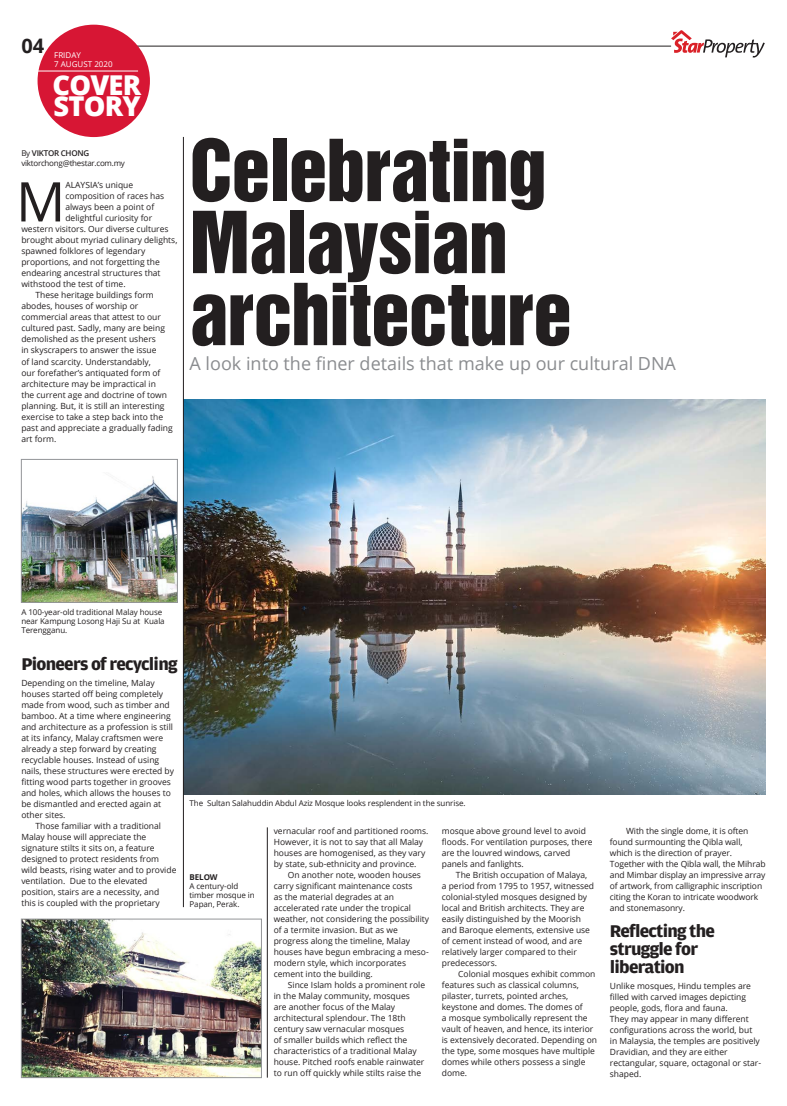
<style>
.page{position:relative;width:787px;height:1106px;background:#fff}
.page>*{position:absolute;margin:0;border:0;box-sizing:border-box;transform-origin:0 0}
.HD-62-HelveticaInser{font:78px/72px "Helvetica Inserat";letter-spacing:-.015em;color:#231f20}
.t1{font:54.7px "Open Sans";color:#231f20}
.t2{font:800 27.3px/21px "Open Sans";letter-spacing:-.03em;color:#fff}
.t3{font:700 20px "Open Sans";color:#231f20}
.BT-10_5-Left-AdobeGa{font:700 18px/18px "Amplitude";letter-spacing:-.04em;color:#231f20;scale:1.05 1}
.SF-OpenSansRegular20{font:18px "Open Sans";color:#8a8c8f}
.t4{font:8.5px/11px "Open Sans";color:#231f20}
.t5{font:8px/9px "Open Sans";letter-spacing:-.01em;color:#231f20}
.t6{font:8px "Open Sans";letter-spacing:-.03em;color:#231f20}
.t7{font:8px "Open Sans";color:#fff}
.t8{font:600 8px "Open Sans";letter-spacing:-.03em;color:#231f20}
.t9{font:700 8px "Open Sans";letter-spacing:-.01em;color:#231f20}
.s1{font-weight:400}
</style>
<div class="page">
<hr style="left:128px;top:46px;width:543px;height:1px;background:#231f20">
<svg style="left:671px;top:30px;width:94px;height:28px"></svg>
<div style="left:38px;top:25px;width:112px;height:112px;background:#d71634;border-radius:50%"></div>
<hr style="left:38px;top:71px;width:100px;height:1px;background:#fff">
<img style="left:23px;top:476px;width:152px;height:124px">
<div style="left:21px;top:459px;width:156px;height:143px;border:1px solid #939598"></div>
<img style="left:23px;top:921px;width:236px;height:154px">
<div style="left:21px;top:919px;width:240px;height:158px;border:1px solid #939598"></div>
<img style="left:184px;top:400px;width:581px;height:394px">
<hr style="left:267px;top:827px;width:1px;height:250px;background:#231f20">
<hr style="left:183px;top:137px;width:1px;height:770px;background:#231f20">
<p class="t3" style="left:21px;top:32px;width:24px">04</p>
<p class="t7" style="left:54px;top:50px;width:28px">FRIDAY</p>
<p class="t7" style="left:54px;top:59px;width:60px">7 AUGUST 2020</p>
<p class="t2" style="left:53px;top:73px;width:90px">COVER<br>STORY</p>
<p class="t8" style="left:21px;top:148px;width:69px"><span class="s1">By</span> VIKTOR CHONG</p>
<p class="t6" style="left:21px;top:158px;width:105px">viktorchong@thestar.com.my</p>
<p class="t1" style="left:16px;top:164px;width:51px">M</p>
<p class="t4" style="left:65px;top:180px;width:69px">ALAYSIA’s unique</p>
<p class="t4" style="left:65px;top:191px;width:100px">composition of races has</p>
<p class="t4" style="left:65px;top:202px;width:90px">always been a point of</p>
<p class="t4" style="left:65px;top:213px;width:88px">delightful curiosity for</p>
<p class="t4" style="left:21px;top:224px;width:149px">western visitors. Our diverse cultures</p>
<p class="t4" style="left:21px;top:235px;width:158px">brought about myriad culinary delights,</p>
<p class="t4" style="left:21px;top:246px;width:125px">spawned folklores of legendary</p>
<p class="t4" style="left:21px;top:257px;width:140px">proportions, and not forgetting the</p>
<p class="t4" style="left:21px;top:268px;width:141px">endearing ancestral structures that</p>
<p class="t4" style="left:21px;top:279px;width:106px">withstood the test of time.</p>
<p class="t4" style="left:21px;top:290px;width:153px;text-indent:14px">These heritage buildings form abodes, houses of worship or commercial areas that attest to our cultured past. Sadly, many are being demolished as the present ushers<br>in skyscrapers to answer the issue<br>of land scarcity. Understandably,<br>our forefather’s antiquated form of architecture may be impractical in<br>the current age and doctrine of town planning. But, it is still an interesting exercise to take a step back into the past and appreciate a gradually fading art form.</p>
<p class="HD-62-HelveticaInser" style="left:189px;top:136px;width:384px">Celebrating<br>Malaysian architecture</p>
<p class="SF-OpenSansRegular20" style="left:189px;top:351px;width:488px">A look into the finer details that make up our cultural DNA</p>
<p class="t5" style="left:21px;top:607px;width:145px">A 100-year-old traditional Malay house near Kampung Losong Haji Su at Kuala<br>Terengganu.</p>
<p class="BT-10_5-Left-AdobeGa" style="left:21px;top:654px;width:150px">Pioneers of recycling</p>
<p class="t4" style="left:21px;top:677px;width:154px">Depending on the timeline, Malay houses started off being completely made from wood, such as timber and bamboo. At a time where engineering and architecture as a profession is still at its infancy, Malay craftsmen were already a step forward by creating recyclable houses. Instead of using nails, these structures were erected by fitting wood parts together in grooves and holes, which allows the houses to be dismantled and erected again at other sites.</p>
<p class="t4" style="left:21px;top:820px;width:157px;text-indent:14px">Those familiar with a traditional Malay house will appreciate the signature stilts it sits on, a feature designed to protect residents from wild beasts, rising water and to provide ventilation. Due to the elevated position, stairs are a necessity, and<br>this is coupled with the proprietary</p>
<p class="t4" style="left:274px;top:825px;width:156px">vernacular roof and partitioned rooms.<br>However, it is not to say that all Malay houses are homogenised, as they vary by state, sub-ethnicity and province.</p>
<p class="t5" style="left:189px;top:798px;width:278px">The Sultan Salahuddin Abdul Aziz Mosque looks resplendent in the sunrise.</p>
<p class="t4" style="left:442px;top:825px;width:152px">mosque above ground level to avoid floods. For ventilation purposes, there are the louvred windows, carved panels and fanlights.</p>
<p class="t4" style="left:442px;top:869px;width:154px;text-indent:14px">The British occupation of Malaya, a period from 1795 to 1957, witnessed colonial-styled mosques designed by local and British architects. They are easily distinguished by the Moorish and Baroque elements, extensive use of cement instead of wood, and are relatively larger compared to their predecessors.</p>
<p class="t4" style="left:442px;top:968px;width:157px;text-indent:16px">Colonial mosques exhibit common features such as classical columns, pilaster, turrets, pointed arches, keystone and domes. The domes of<br>a mosque symbolically represent the vault of heaven, and hence, its interior is extensively decorated. Depending on the type, some mosques have multiple domes while others possess a single dome.</p>
<p class="t4" style="left:274px;top:869px;width:157px;text-indent:14px">On another note, wooden houses carry significant maintenance costs<br>as the material degrades at an accelerated rate under the tropical weather, not considering the possibility of a termite invasion. But as we progress along the timeline, Malay houses have begun embracing a meso&shy;modern style, which incorporates cement into the building.</p>
<p class="t4" style="left:274px;top:979px;width:153px;text-indent:14px">Since Islam holds a prominent role in the Malay community, mosques<br>are another focus of the Malay architectural splendour. The 18th century saw vernacular mosques<br>of smaller builds which reflect the characteristics of a traditional Malay house. Pitched roofs enable rainwater to run off quickly while stilts raise the</p>
<p class="t9" style="left:189px;top:871px;width:30px">BELOW</p>
<p class="t5" style="left:189px;top:881px;width:67px">A century-old timber mosque in<br>Papan, Perak.</p>
<p class="t4" style="left:610px;top:825px;width:157px;text-indent:16px">With the single dome, it is often found surmounting the Qibla wall, which is the direction of prayer.<br>Together with the Qibla wall, the Mihrab and Mimbar display an impressive array of artwork, from calligraphic inscription citing the Koran to intricate woodwork and stonemasonry.</p>
<p class="BT-10_5-Left-AdobeGa" style="left:610px;top:922px;width:102px">Reflecting the struggle for liberation</p>
<p class="t4" style="left:610px;top:980px;width:153px">Unlike mosques, Hindu temples are filled with carved images depicting people, gods, flora and fauna.<br>They may appear in many different configurations across the world, but in Malaysia, the temples are positively<br>Dravidian, and they are either rectangular, square, octagonal or star&shy;shaped.</p>
</div>
